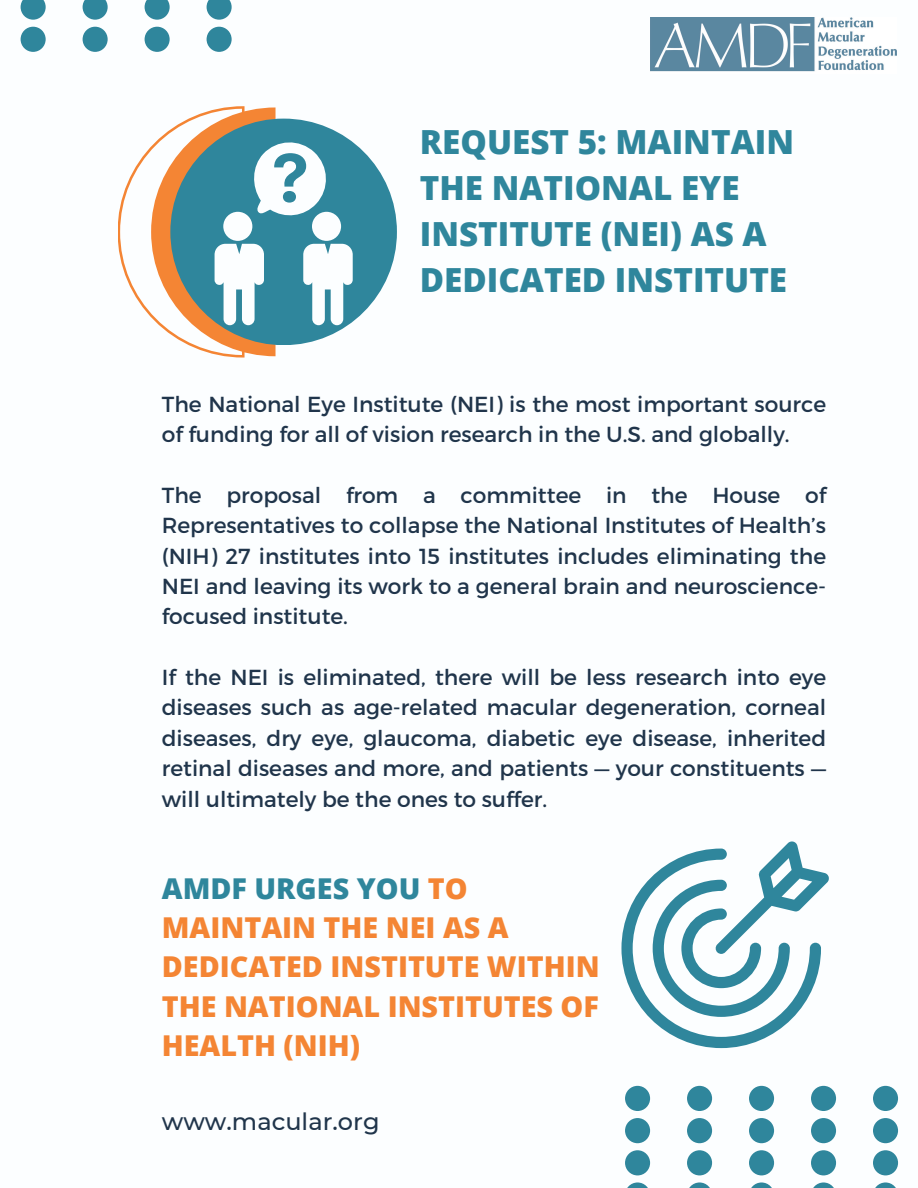
<style>
.page{position:relative;width:918px;height:1188px;background:#fff}
.page>*{position:absolute;margin:0;border:0;box-sizing:border-box;transform-origin:0 0}
.t1{font:800 33.3px/46.2px "Open Sans";color:#2f869c}
.t2{font:800 28.8px/39.3px "Open Sans";color:#f48534}
.t3{font:500 24px "Montserrat";color:#20354b}
.t4{font:21.75px/30.3px "Montserrat";color:#20354b;text-align:justify}
.s1{color:#2f869c}
</style>
<div class="page">
<div style="left:625px;top:1086px;width:25px;height:25px;background:#2f869c;border-radius:50%"></div>
<div style="left:687px;top:1086px;width:25px;height:25px;background:#2f869c;border-radius:50%"></div>
<div style="left:749px;top:1086px;width:25px;height:25px;background:#2f869c;border-radius:50%"></div>
<div style="left:811px;top:1086px;width:25px;height:25px;background:#2f869c;border-radius:50%"></div>
<div style="left:873px;top:1086px;width:25px;height:25px;background:#2f869c;border-radius:50%"></div>
<div style="left:625px;top:1118px;width:25px;height:25px;background:#2f869c;border-radius:50%"></div>
<div style="left:687px;top:1118px;width:25px;height:25px;background:#2f869c;border-radius:50%"></div>
<div style="left:749px;top:1118px;width:25px;height:25px;background:#2f869c;border-radius:50%"></div>
<div style="left:811px;top:1118px;width:25px;height:25px;background:#2f869c;border-radius:50%"></div>
<div style="left:873px;top:1118px;width:25px;height:25px;background:#2f869c;border-radius:50%"></div>
<div style="left:625px;top:1150px;width:25px;height:25px;background:#2f869c;border-radius:50%"></div>
<div style="left:687px;top:1150px;width:25px;height:25px;background:#2f869c;border-radius:50%"></div>
<div style="left:749px;top:1150px;width:25px;height:25px;background:#2f869c;border-radius:50%"></div>
<div style="left:811px;top:1150px;width:25px;height:25px;background:#2f869c;border-radius:50%"></div>
<div style="left:873px;top:1150px;width:25px;height:25px;background:#2f869c;border-radius:50%"></div>
<svg style="left:627px;top:1182px;width:21px;height:6px"></svg>
<svg style="left:689px;top:1182px;width:21px;height:6px"></svg>
<svg style="left:751px;top:1182px;width:21px;height:6px"></svg>
<svg style="left:813px;top:1182px;width:21px;height:6px"></svg>
<svg style="left:875px;top:1182px;width:21px;height:6px"></svg>
<svg style="left:21px;top:0;width:25px;height:20px"></svg>
<svg style="left:83px;top:0;width:25px;height:20px"></svg>
<svg style="left:145px;top:0;width:25px;height:20px"></svg>
<svg style="left:207px;top:0;width:25px;height:20px"></svg>
<div style="left:21px;top:27px;width:25px;height:25px;background:#2f869c;border-radius:50%"></div>
<div style="left:83px;top:27px;width:25px;height:25px;background:#2f869c;border-radius:50%"></div>
<div style="left:145px;top:27px;width:25px;height:25px;background:#2f869c;border-radius:50%"></div>
<div style="left:207px;top:27px;width:25px;height:25px;background:#2f869c;border-radius:50%"></div>
<img style="left:650px;top:17px;width:247px;height:55px">
<div style="left:170px;top:119px;width:227px;height:226px;background:#2f869c;border-radius:50%"></div>
<svg style="left:118px;top:106px;width:235px;height:251px"></svg>
<svg style="left:621px;top:841px;width:208px;height:207px"></svg>
<h1 class="t1" style="left:420px;top:118px;width:376px">REQUEST 5: MAINTAIN<br>THE NATIONAL EYE<br>INSTITUTE (NEI) AS A<br>DEDICATED INSTITUTE</h1>
<p class="t4" style="left:162px;top:388px;width:666px">The National Eye Institute (NEI) is the most important source of funding for all of vision research in the U.S. and globally.</p>
<p class="t4" style="left:162px;top:479px;width:666px">The proposal from a committee in the House of Representatives to collapse the National Institutes of Health’s (NIH) 27 institutes into 15 institutes includes eliminating the NEI and leaving its work to a general brain and neuroscience&shy;focused institute.</p>
<p class="t4" style="left:162px;top:661px;width:666px">If the NEI is eliminated, there will be less research into eye diseases such as age-related macular degeneration, corneal diseases, dry eye, glaucoma, diabetic eye disease, inherited retinal diseases and more, and patients — your constituents — will ultimately be the ones to suffer.</p>
<p class="t2" style="left:162px;top:868px;width:439px"><span class="s1">AMDF URGES YOU</span> TO<br>MAINTAIN THE NEI AS A<br>DEDICATED INSTITUTE WITHIN<br>THE NATIONAL INSTITUTES OF<br>HEALTH (NIH)</p>
<p class="t3" style="left:162px;top:1107px;width:219px">www.macular.org</p>
</div>
